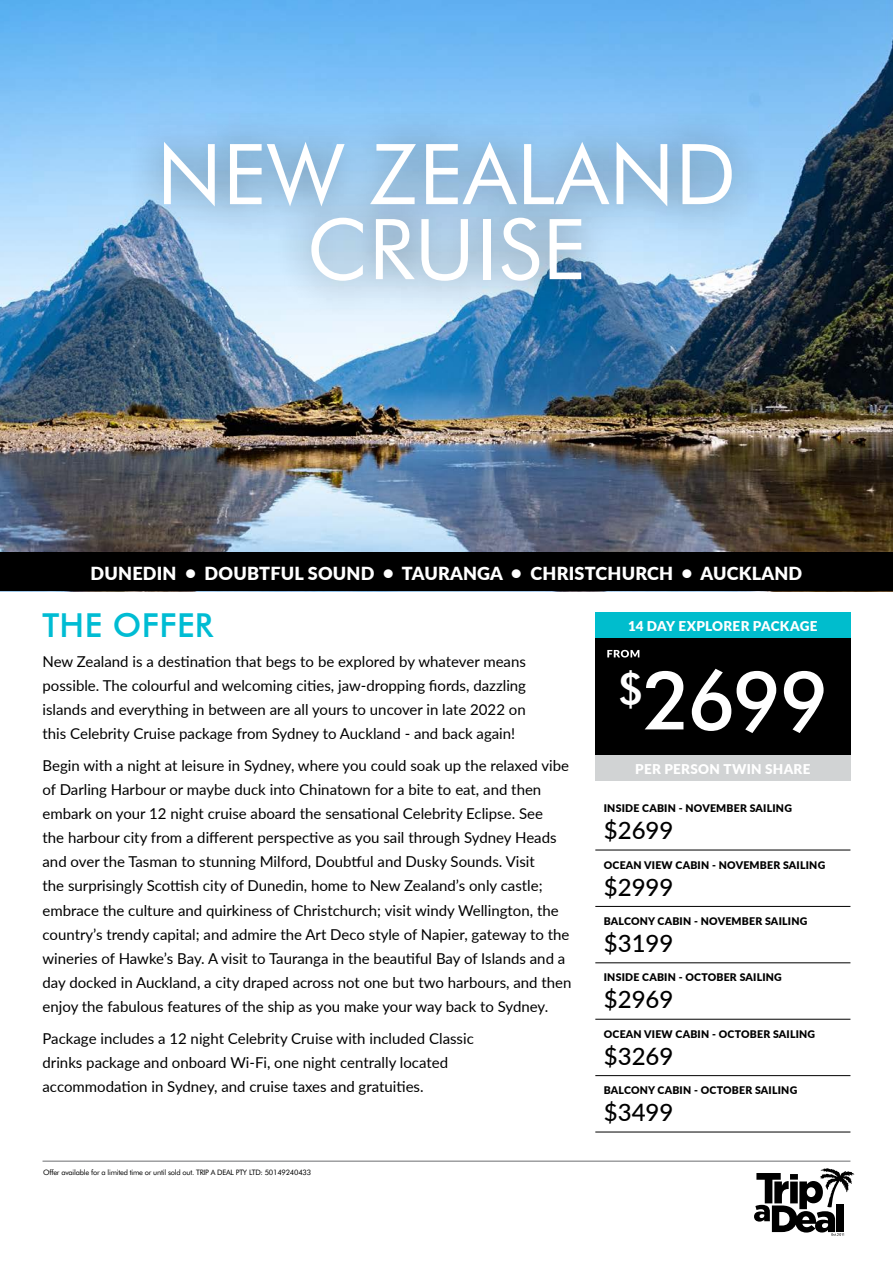
<style>
.page{position:relative;width:893px;height:1263px;background:#fff}
.page>*{position:absolute;margin:0;border:0;box-sizing:border-box;transform-origin:0 0}
.t1{font:84px/75px "Futura BT";letter-spacing:.01em;color:#fff;text-align:center}
.t2{font:500 81px "Futura BT";color:#fff}
.t3{font:500 33px "Futura BT";letter-spacing:.01em;color:#00bcd3}
.t4{font:500 24px "Lato";color:#000}
.t5{font:900 18px "Lato";letter-spacing:.01em;color:#fff}
.t6{font:15px/24px "Lato";color:#000}
.t7{font:900 13.5px "Lato";letter-spacing:.02em;color:#fff}
.t8{font:900 10.5px "Lato";letter-spacing:.02em;color:#000}
.t9{font:7.5px "Futura BT";letter-spacing:-.03em;color:#000}
</style>
<div class="page">
<hr style="left:43px;top:1161px;width:807px;height:1px;background:#6d6e71">
<svg style="left:754px;top:1168px;width:100px;height:68px"></svg>
<img style="left:0;top:0;width:893px;height:553px">
<div style="left:0;top:553px;width:893px;height:38px;background:#000"></div>
<div style="left:127px;top:107px;width:641px;height:210px;background:#000;opacity:.5"></div>
<hr style="left:595px;top:850px;width:255px;height:1px;background:#000">
<hr style="left:595px;top:906px;width:255px;height:1px;background:#000">
<hr style="left:595px;top:962px;width:255px;height:1px;background:#000">
<hr style="left:595px;top:1019px;width:255px;height:1px;background:#000">
<hr style="left:595px;top:1075px;width:255px;height:1px;background:#000">
<hr style="left:595px;top:1132px;width:255px;height:1px;background:#000">
<div style="left:595px;top:624px;width:255px;height:134px;background:#000"></div>
<svg style="left:607px;top:650px;width:32px;height:7px"></svg>
<div style="left:595px;top:755px;width:255px;height:26px;background:#d1d3d4"></div>
<div style="left:595px;top:612px;width:255px;height:26px;background:#00bdcd"></div>
<h1 class="t1" style="left:157px;top:136px;width:581px">NEW ZEALAND<br>CRUISE</h1>
<p class="t5" style="left:91px;top:560px;width:713px">DUNEDIN • DOUBTFUL SOUND • TAURANGA • CHRISTCHURCH • AUCKLAND</p>
<h3 class="t3" style="left:43px;top:606px;width:172px">THE OFFER</h3>
<p class="t7" style="left:628px;top:615px;width:191px">14 DAY EXPLORER PACKAGE</p>
<p class="t6" style="left:43px;top:649px;width:485px;text-align:justify">New Zealand is a destination that begs to be explored by whatever means possible. The colourful and welcoming cities, jaw-dropping fiords, dazzling islands and everything in between are all yours to uncover in late 2022 on this Celebrity Cruise package from Sydney to Auckland - and back again!</p>
<p class="t6" style="left:43px;top:753px;width:531px">Begin with a night at leisure in Sydney, where you could soak up the relaxed vibe of Darling Harbour or maybe duck into Chinatown for a bite to eat, and then embark on your 12 night cruise aboard the sensational Celebrity Eclipse. See<br>the harbour city from a different perspective as you sail through Sydney Heads and over the Tasman to stunning Milford, Doubtful and Dusky Sounds. Visit<br>the surprisingly Scottish city of Dunedin, home to New Zealand’s only castle; embrace the culture and quirkiness of Christchurch; visit windy Wellington, the country’s trendy capital; and admire the Art Deco style of Napier, gateway to the wineries of Hawke’s Bay. A visit to Tauranga in the beautiful Bay of Islands and a day docked in Auckland, a city draped across not one but two harbours, and then enjoy the fabulous features of the ship as you make your way back to Sydney.</p>
<p class="t6" style="left:43px;top:1026px;width:433px">Package includes a 12 night Celebrity Cruise with included Classic drinks package and onboard Wi-Fi, one night centrally located accommodation in Sydney, and cruise taxes and gratuities.</p>
<p class="t9" style="left:43px;top:1168px;width:269px">Offer available for a limited time or until sold out. TRIP A DEAL PTY LTD: 50149240433</p>
<h2 class="t2" style="left:617px;top:651px;width:213px"><sup>$</sup>2699</h2>
<p class="t7" style="left:635px;top:759px;width:177px">PER PERSON TWIN SHARE</p>
<p class="t8" style="left:604px;top:800px;width:190px">INSIDE CABIN - NOVEMBER SAILING</p>
<h3 class="t4" style="left:604px;top:813px;width:71px">$2699</h3>
<p class="t8" style="left:604px;top:857px;width:223px">OCEAN VIEW CABIN - NOVEMBER SAILING</p>
<h3 class="t4" style="left:604px;top:869px;width:71px">$2999</h3>
<p class="t8" style="left:604px;top:913px;width:205px">BALCONY CABIN - NOVEMBER SAILING</p>
<h3 class="t4" style="left:604px;top:926px;width:71px">$3199</h3>
<p class="t8" style="left:604px;top:970px;width:180px">INSIDE CABIN - OCTOBER SAILING</p>
<h3 class="t4" style="left:604px;top:982px;width:71px">$2969</h3>
<p class="t8" style="left:604px;top:1026px;width:213px">OCEAN VIEW CABIN - OCTOBER SAILING</p>
<h3 class="t4" style="left:604px;top:1039px;width:71px">$3269</h3>
<p class="t8" style="left:604px;top:1082px;width:195px">BALCONY CABIN - OCTOBER SAILING</p>
<h3 class="t4" style="left:604px;top:1095px;width:71px">$3499</h3>
</div>
